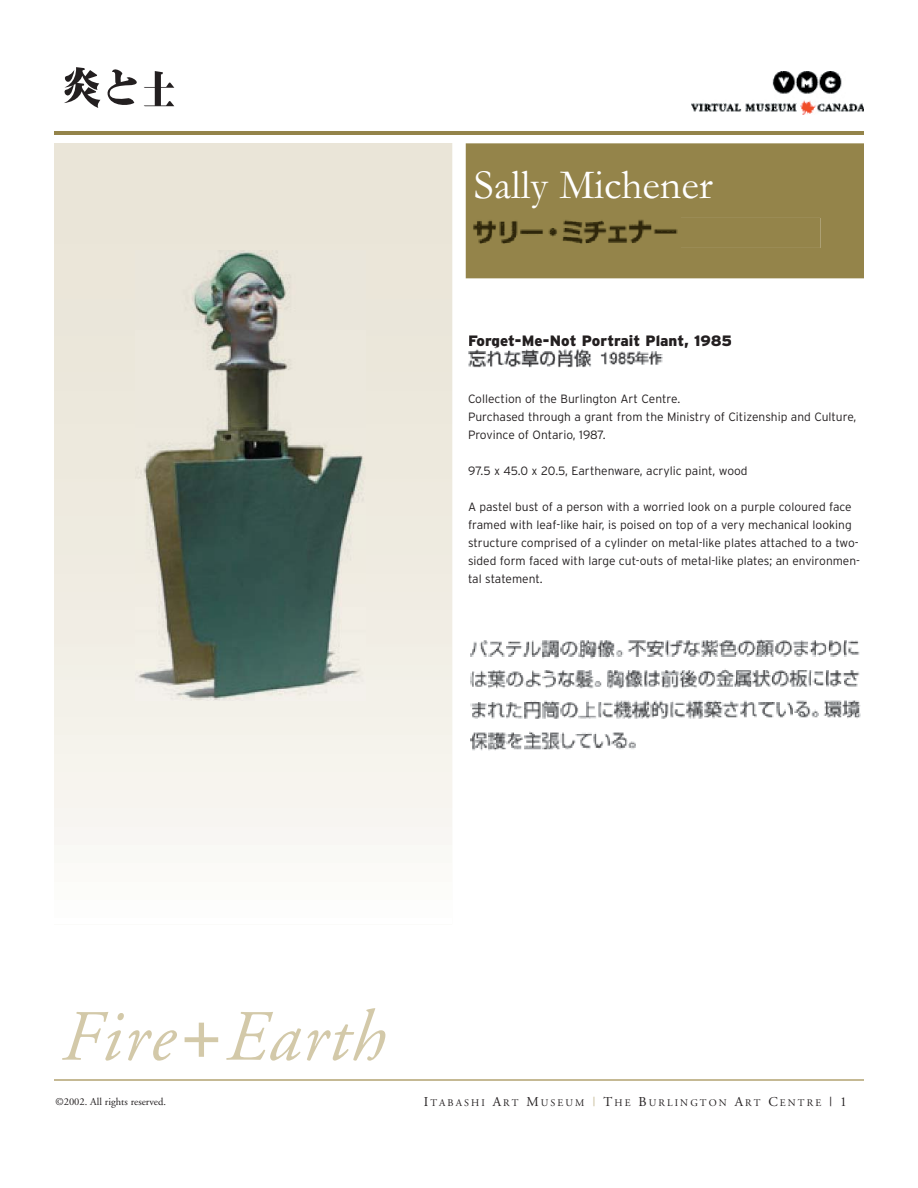
<style>
.page{position:relative;width:918px;height:1188px;background:#fff}
.page>*{position:absolute;margin:0;border:0;box-sizing:border-box;transform-origin:0 0}
.t1{font:italic 72px "Adobe Garamond";letter-spacing:.025em;color:#d3c9a9}
.t2{font:42px "Garamond";color:#fff}
.t3{font:900 15px "Interstate";color:#231f20}
.t4{font:300 12px/18px "Interstate";color:#231f20}
.t5{font:10.5px "Adobe Garamond";color:#231f20}
.t6{font:10.2px "Adobe Garamond";letter-spacing:.205em;color:#231f20}
.s1{font-family:"Interstate";font-weight:300;font-style:normal}
.s2{font-size:13.5px}
.s3{font-size:13.5px;color:#c5b994}
</style>
<div class="page">
<div style="left:466px;top:143px;width:398px;height:135px;background:#94844a"></div>
<svg style="left:54px;top:143px;width:398px;height:702px;background:#efebe2"></svg>
<hr style="left:54px;top:131px;width:810px;height:4px;background:#94844a">
<hr style="left:54px;top:1079px;width:810px;height:2px;background:#c5b994">
<img style="left:692px;top:72px;width:172px;height:42px">
<svg style="left:64px;top:67px;width:110px;height:41px"></svg>
<img style="left:468px;top:348px;width:195px;height:20px">
<img style="left:470px;top:639px;width:391px;height:112px">
<div style="left:471px;top:218px;width:349px;height:30px;background:#94844a"></div>
<img style="left:471px;top:218px;width:210px;height:29px">
<img style="left:135px;top:250px;width:231px;height:450px">
<h2 class="t2" style="left:474px;top:170px;width:240px">Sally Michener</h2>
<p class="t3" style="left:468px;top:335px;width:266px">Forget-Me-Not Portrait Plant, 1985</p>
<p class="t4" style="left:468px;top:390px;width:390px">Collection of the Burlington Art Centre.<br>Purchased through a grant from the Ministry of Citizenship and Culture,<br>Province of Ontario, 1987.</p>
<p class="t4" style="left:468px;top:462px;width:281px">97.5 x 45.0 x 20.5, Earthenware, acrylic paint, wood</p>
<p class="t4" style="left:468px;top:498px;width:394px">A pastel bust of a person with a worried look on a purple coloured face framed with leaf-like hair, is poised on top of a very mechanical looking structure comprised of a cylinder on metal-like plates attached to a two&shy;sided form faced with large cut-outs of metal-like plates; an environmen&shy;tal statement.</p>
<h1 class="t1" style="left:59px;top:1008px;width:325px">Fire<span class="s1">+</span>Earth</h1>
<p class="t5" style="left:56px;top:1098px;width:112px">©2002. All rights reserved.</p>
<p class="t6" style="left:424px;top:1098px;width:425px"><span class="s2">I</span>TABASHI <span class="s2">A</span>RT <span class="s2">M</span>USEUM <span class="s3">|</span> <span class="s2">T</span>HE <span class="s2">B</span>URLINGTON <span class="s2">A</span>RT <span class="s2">C</span>ENTRE <span class="s2">| 1</span></p>
</div>
